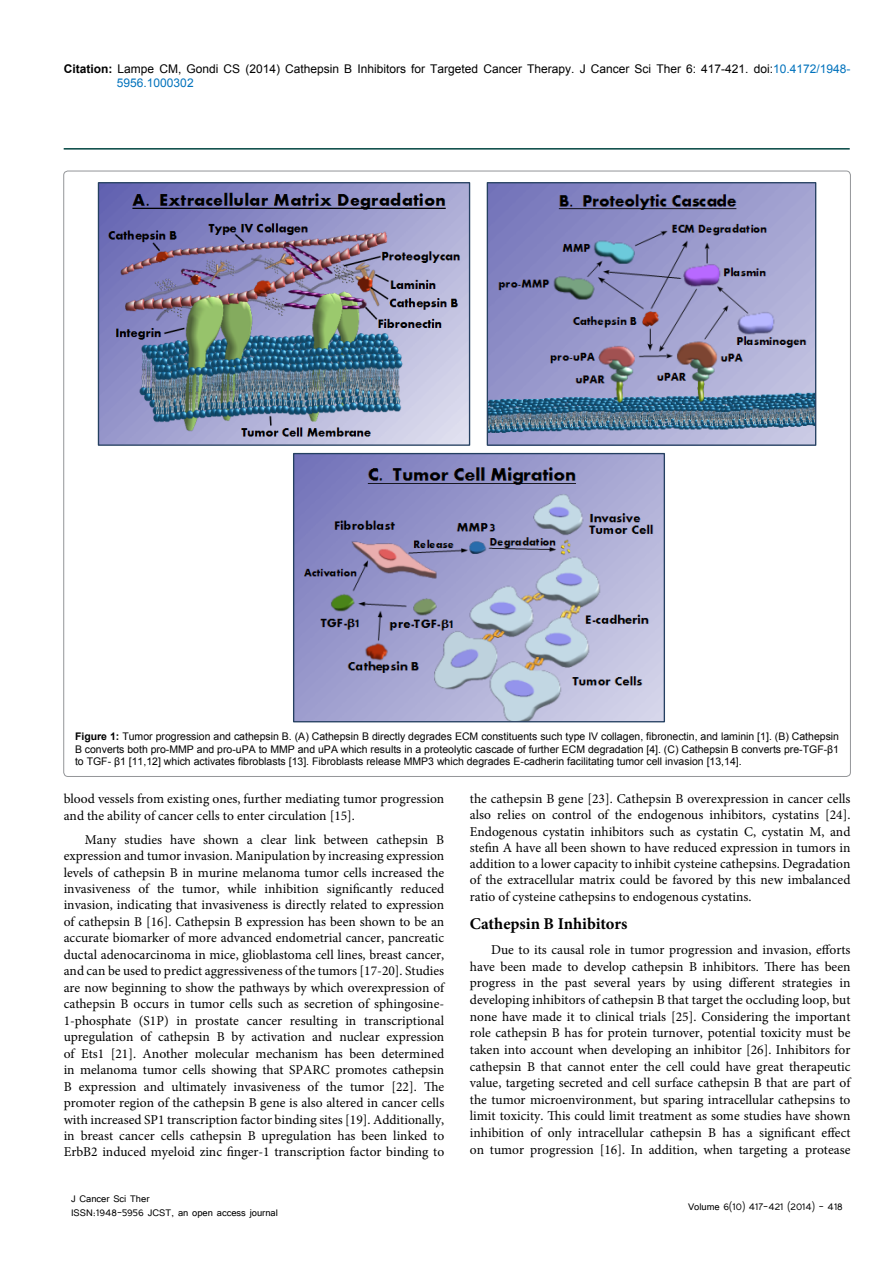
<style>
.page{position:relative;width:893px;height:1263px;background:#fff}
.page>*{position:absolute;margin:0;border:0;box-sizing:border-box;transform-origin:0 0}
.t1{font:700 16.5px "Minion Pro";color:#000}
.t2{font:13.5px/16.4px "Minion Pro";color:#000;text-align:justify}
.t3{font:12px/14.4px "Arial";color:#000}
.t4{font:12px/14.4px "Tunga";color:#000}
.t5{font:10.5px/12.6px "Arial";color:#000;text-align:justify}
.s1{font-weight:700}
.s2{color:#0072bc}
</style>
<div class="page">
<hr style="left:64px;top:148px;width:786px;height:2px;background:#004440">
<img style="left:295px;top:455px;width:368px;height:265px">
<div style="left:293px;top:453px;width:372px;height:269px;border:1px solid #254061"></div>
<img style="left:100px;top:184px;width:368px;height:260px">
<div style="left:98px;top:182px;width:372px;height:264px;border:1px solid #254061"></div>
<img style="left:489px;top:184px;width:325px;height:260px">
<div style="left:487px;top:182px;width:329px;height:264px;border:1px solid #254061"></div>
<p class="t3" style="left:117px;top:61px;width:735px;text-indent:-53px"><span class="s1">Citation:</span> Lampe CM, Gondi CS (2014) Cathepsin B Inhibitors for Targeted Cancer Therapy. J Cancer Sci Ther 6: 417-421. doi:<span class="s2">10.4172/1948-<br>5956.1000302</span></p>
<p class="t5" style="left:75px;top:730px;width:766px"><span class="s1">Figure 1:</span> Tumor progression and cathepsin B. (A) Cathepsin B directly degrades ECM constituents such type IV collagen, fibronectin, and laminin [1]. (B) Cathepsin B converts both pro-MMP and pro-uPA to MMP and uPA which results in a proteolytic cascade of further ECM degradation [4]. (C) Cathepsin B converts pre-TGF-β1 to TGF- β1 [11,12] which activates fibroblasts [13]. Fibroblasts release MMP3 which degrades E-cadherin facilitating tumor cell invasion [13,14].</p>
<p class="t2" style="left:64px;top:791px;width:382px">blood vessels from existing ones, further mediating tumor progression and the ability of cancer cells to enter circulation [15].</p>
<p class="t2" style="left:64px;top:832px;width:382px;text-indent:21px">Many studies have shown a clear link between cathepsin B expression and tumor invasion. Manipulation by increasing expression levels of cathepsin B in murine melanoma tumor cells increased the invasiveness of the tumor, while inhibition significantly reduced invasion, indicating that invasiveness is directly related to expression of cathepsin B [16]. Cathepsin B expression has been shown to be an accurate biomarker of more advanced endometrial cancer, pancreatic ductal adenocarcinoma in mice, glioblastoma cell lines, breast cancer, and can be used to predict aggressiveness of the tumors [17-20]. Studies are now beginning to show the pathways by which overexpression of cathepsin B occurs in tumor cells such as secretion of sphingosine-1-phosphate (S1P) in prostate cancer resulting in transcriptional upregulation of cathepsin B by activation and nuclear expression of Ets1 [21]. Another molecular mechanism has been determined in melanoma tumor cells showing that SPARC promotes cathepsin B expression and ultimately invasiveness of the tumor [22]. The promoter region of the cathepsin B gene is also altered in cancer cells with increased SP1 transcription factor binding sites [19]. Additionally, in breast cancer cells cathepsin B upregulation has been linked to ErbB2 induced myeloid zinc finger-1 transcription factor binding to</p>
<p class="t4" style="left:71px;top:1190px;width:208px">J Cancer Sci Ther<br>ISSN:1948-5956 JCST, an open access journal</p>
<p class="t2" style="left:470px;top:791px;width:382px">the cathepsin B gene [23]. Cathepsin B overexpression in cancer cells also relies on control of the endogenous inhibitors, cystatins [24].<br>Endogenous cystatin inhibitors such as cystatin C, cystatin M, and stefin A have all been shown to have reduced expression in tumors in addition to a lower capacity to inhibit cysteine cathepsins. Degradation of the extracellular matrix could be favored by this new imbalanced ratio of cysteine cathepsins to endogenous cystatins.</p>
<p class="t1" style="left:470px;top:912px;width:159px">Cathepsin B Inhibitors</p>
<p class="t2" style="left:470px;top:941px;width:382px;text-indent:21px">Due to its causal role in tumor progression and invasion, efforts have been made to develop cathepsin B inhibitors. There has been progress in the past several years by using different strategies in developing inhibitors of cathepsin B that target the occluding loop, but none have made it to clinical trials [25]. Considering the important role cathepsin B has for protein turnover, potential toxicity must be taken into account when developing an inhibitor [26]. Inhibitors for cathepsin B that cannot enter the cell could have great therapeutic value, targeting secreted and cell surface cathepsin B that are part of the tumor microenvironment, but sparing intracellular cathepsins to limit toxicity. This could limit treatment as some studies have shown inhibition of only intracellular cathepsin B has a significant effect on tumor progression [16]. In addition, when targeting a protease</p>
<p class="t4" style="left:688px;top:1199px;width:156px">Volume 6(10) 417-421 (2014) - 418</p>
</div>
